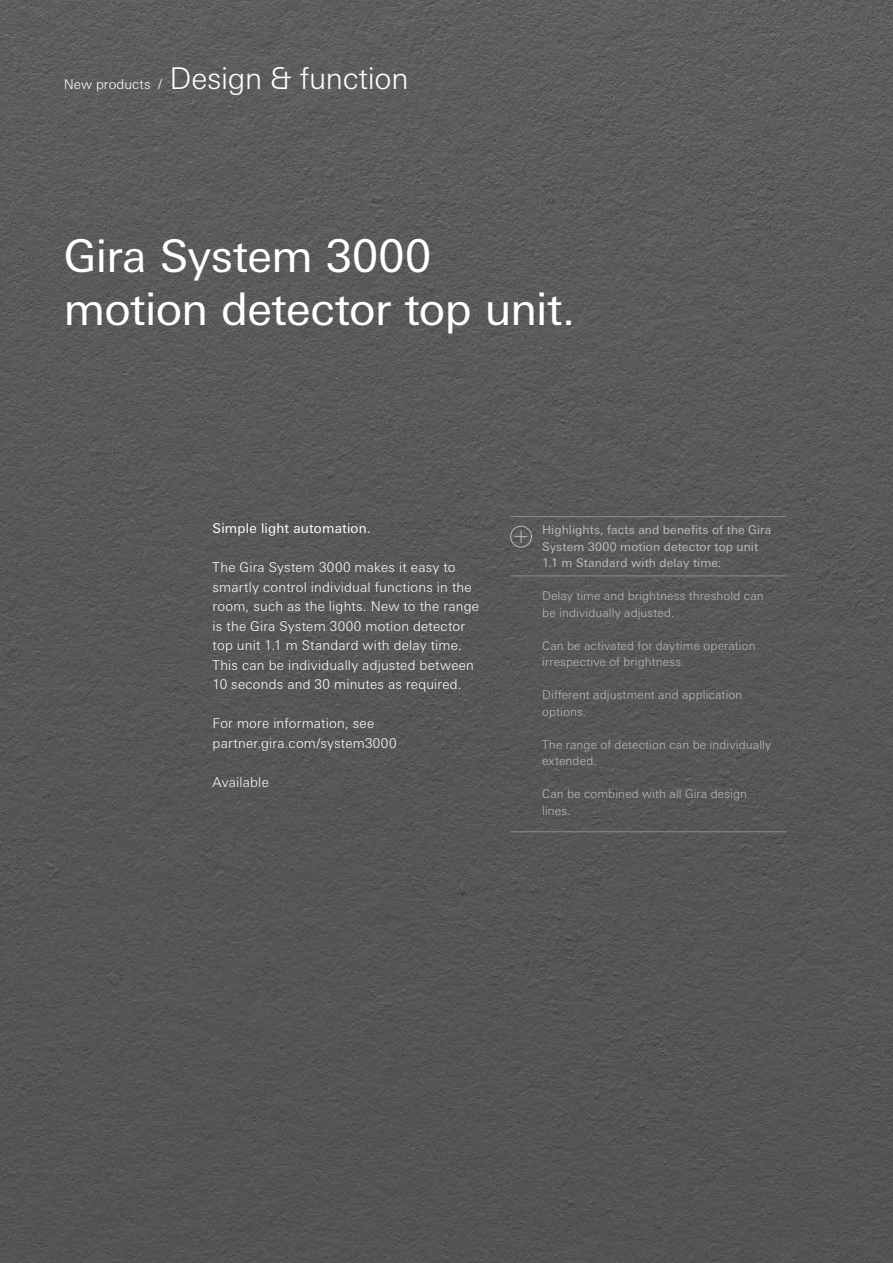
<style>
.page{position:relative;width:893px;height:1263px;background:#fff}
.page>*{position:absolute;margin:0;border:0;box-sizing:border-box;transform-origin:0 0}
.t1{font:45px/52.5px "Univers Next W1 G";letter-spacing:-.015em;color:#fff}
.t2{font:300 30px "Univers Next W1 G";letter-spacing:-.01em;color:#fff}
.t3{font:300 13.5px/19.5px "Univers Next W1 G";letter-spacing:.015em;color:#fff}
.t4{font:13.5px "Univers Next W1 G";letter-spacing:.015em;color:#fff}
.t5{font:300 12px/16.5px "Univers Next W1 G";letter-spacing:.01em;color:#bebbba}
.t6{font:12px/16.5px "Univers Next W1 G";letter-spacing:.01em;color:#bebbba}
</style>
<div class="page">
<img style="left:0;top:0;width:893px;height:1263px">
<hr style="left:510px;top:516px;width:277px;height:1px;background:#8f8d8c">
<hr style="left:510px;top:575px;width:277px;height:1px;background:#8f8d8c">
<hr style="left:510px;top:831px;width:277px;height:1px;background:#8f8d8c">
<div style="left:510px;top:526px;width:22px;height:21px;border:1px solid #bebbba;border-radius:50%"></div>
<svg style="left:515px;top:530px;width:12px;height:13px"></svg>
<p class="t3" style="left:64px;top:75px;width:100px">New products /</p>
<h2 class="t2" style="left:170px;top:61px;width:240px">Design &amp; function</h2>
<h1 class="t1" style="left:64px;top:230px;width:513px">Gira System 3000 motion detector top unit.</h1>
<p class="t4" style="left:213px;top:521px;width:160px">Simple light automation.</p>
<p class="t3" style="left:213px;top:558px;width:268px">The Gira System 3000 makes it easy to smartly control individual functions in the room, such as the lights. New to the range is the Gira System 3000 motion detector top unit 1.1 m Standard with delay time.<br>This can be individually adjusted between 10 seconds and 30 minutes as required.</p>
<p class="t3" style="left:213px;top:714px;width:185px">For more information, see partner.gira.com/system3000</p>
<p class="t3" style="left:213px;top:772px;width:58px">Available</p>
<p class="t6" style="left:542px;top:521px;width:231px">Highlights, facts and benefits of the Gira<br>System 3000 motion detector top unit<br>1.1 m Standard with delay time:</p>
<p class="t5" style="left:542px;top:587px;width:223px">Delay time and brightness threshold can be individually adjusted.</p>
<p class="t5" style="left:542px;top:637px;width:215px">Can be activated for daytime operation irrespective of brightness.</p>
<p class="t5" style="left:542px;top:686px;width:202px">Different adjustment and application options.</p>
<p class="t5" style="left:542px;top:736px;width:231px">The range of detection can be individually extended.</p>
<p class="t5" style="left:542px;top:785px;width:206px">Can be combined with all Gira design lines.</p>
</div>
